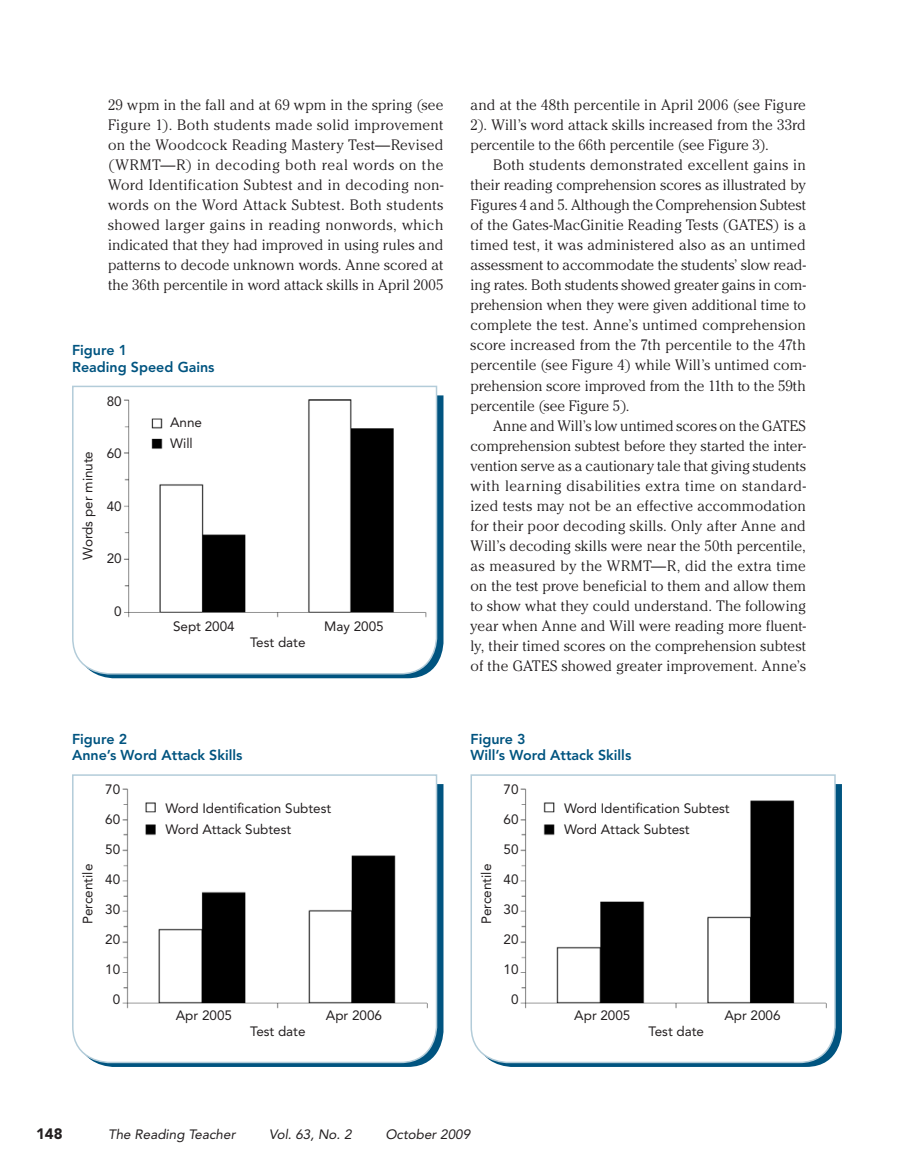
<style>
.page{position:relative;width:905px;height:1175px;background:#fff}
.page>*{position:absolute;margin:0;border:0;box-sizing:border-box;transform-origin:0 0}
.t1{font:300 15px/20.1px "Cheltenham Std";color:#231f20;text-align:justify}
.t2{font:900 15px "Avenir LT Std";color:#231f20}
.t3{font:800 14.25px/16.5px "Avenir LT Std";color:#005480}
.t4{font:13.5px/21px "Avenir LT Std";color:#231f20}
.t5{font:italic 13.5px "Avenir LT Std";color:#231f20}
</style>
<div class="page">
<svg style="left:98px;top:395px;width:345px;height:283px;fill:#005480"></svg>
<svg style="left:72px;top:385px;width:366px;height:290px"></svg>
<img style="left:108px;top:394px;width:322px;height:229px">
<svg style="left:97px;top:784px;width:346px;height:282px;fill:#005480"></svg>
<svg style="left:72px;top:774px;width:366px;height:289px"></svg>
<img style="left:108px;top:783px;width:322px;height:229px">
<svg style="left:495px;top:784px;width:347px;height:282px;fill:#005480"></svg>
<svg style="left:470px;top:774px;width:366px;height:289px"></svg>
<img style="left:506px;top:783px;width:323px;height:229px">
<p class="t1" style="left:108px;top:94px;width:337px">29 wpm in the fall and at 69 wpm in the spring (see Figure 1). Both students made solid improvement on the Woodcock Reading Mastery Test—Revised (WRMT—R) in decoding both real words on the Word Identification Subtest and in decoding non&shy;words on the Word Attack Subtest. Both students showed larger gains in reading nonwords, which indicated that they had improved in using rules and patterns to decode unknown words. Anne scored at the 36th percentile in word attack skills in April 2005</p>
<p class="t3" style="left:72px;top:342px;width:144px">Figure 1<br>Reading Speed Gains</p>
<p class="t4" style="left:107px;top:390px;width:16px">80</p>
<p class="t4" style="left:77px;top:559px;width:110px;rotate:-90deg">Words per minute</p>
<p class="t4" style="left:107px;top:443px;width:16px">60</p>
<p class="t4" style="left:107px;top:495px;width:16px">40</p>
<p class="t4" style="left:107px;top:548px;width:16px">20</p>
<p class="t4" style="left:114px;top:600px;width:9px">0</p>
<p class="t4" style="left:170px;top:412px;width:33px">Anne<br>Will</p>
<p class="t4" style="left:173px;top:616px;width:63px">Sept 2004</p>
<p class="t4" style="left:324px;top:616px;width:61px">May 2005</p>
<p class="t4" style="left:250px;top:632px;width:57px">Test date</p>
<p class="t3" style="left:72px;top:730px;width:172px">Figure 2<br>Anne’s Word Attack Skills</p>
<p class="t4" style="left:77px;top:924px;width:62px;rotate:-90deg">Percentile</p>
<p class="t4" style="left:105px;top:779px;width:16px">70</p>
<p class="t4" style="left:105px;top:809px;width:16px">60</p>
<p class="t4" style="left:105px;top:839px;width:16px">50</p>
<p class="t4" style="left:105px;top:869px;width:16px">40</p>
<p class="t4" style="left:105px;top:899px;width:16px">30</p>
<p class="t4" style="left:105px;top:929px;width:16px">20</p>
<p class="t4" style="left:105px;top:959px;width:16px">10</p>
<p class="t4" style="left:113px;top:989px;width:9px">0</p>
<p class="t4" style="left:166px;top:798px;width:167px">Word Identification Subtest<br>Word Attack Subtest</p>
<p class="t4" style="left:176px;top:1005px;width:58px">Apr 2005</p>
<p class="t4" style="left:326px;top:1005px;width:58px">Apr 2006</p>
<p class="t4" style="left:250px;top:1020px;width:57px">Test date</p>
<p class="t1" style="left:470px;top:94px;width:337px">and at the 48th percentile in April 2006 (see Figure 2). Will’s word attack skills increased from the 33rd percentile to the 66th percentile (see Figure 3).</p>
<p class="t1" style="left:470px;top:154px;width:337px;text-indent:22px">Both students demonstrated excellent gains in their reading comprehension scores as illustrated by Figures 4 and 5. Although the Comprehension Subtest of the Gates-MacGinitie Reading Tests (GATES) is a timed test, it was administered also as an untimed assessment to accommodate the students’ slow read&shy;ing rates. Both students showed greater gains in com&shy;prehension when they were given additional time to complete the test. Anne’s untimed comprehension score increased from the 7th percentile to the 47th percentile (see Figure 4) while Will’s untimed com&shy;prehension score improved from the 11th to the 59th percentile (see Figure 5).</p>
<p class="t1" style="left:470px;top:415px;width:337px;text-indent:22px">Anne and Will’s low untimed scores on the GATES comprehension subtest before they started the inter&shy;vention serve as a cautionary tale that giving students with learning disabilities extra time on standard&shy;ized tests may not be an effective accommodation for their poor decoding skills. Only after Anne and Will’s decoding skills were near the 50th percentile, as measured by the WRMT—R, did the extra time on the test prove beneficial to them and allow them to show what they could understand. The following year when Anne and Will were reading more fluent&shy;ly, their timed scores on the comprehension subtest of the GATES showed greater improvement. Anne’s</p>
<p class="t3" style="left:470px;top:730px;width:162px">Figure 3<br>Will’s Word Attack Skills</p>
<p class="t4" style="left:476px;top:924px;width:62px;rotate:-90deg">Percentile</p>
<p class="t4" style="left:503px;top:779px;width:16px">70</p>
<p class="t4" style="left:503px;top:809px;width:16px">60</p>
<p class="t4" style="left:503px;top:839px;width:16px">50</p>
<p class="t4" style="left:503px;top:869px;width:16px">40</p>
<p class="t4" style="left:503px;top:899px;width:16px">30</p>
<p class="t4" style="left:503px;top:929px;width:16px">20</p>
<p class="t4" style="left:503px;top:959px;width:16px">10</p>
<p class="t4" style="left:511px;top:989px;width:9px">0</p>
<p class="t4" style="left:564px;top:798px;width:167px">Word Identification Subtest<br>Word Attack Subtest</p>
<p class="t4" style="left:574px;top:1005px;width:58px">Apr 2005</p>
<p class="t4" style="left:724px;top:1005px;width:58px">Apr 2006</p>
<p class="t4" style="left:648px;top:1020px;width:57px">Test date</p>
<p class="t2" style="left:36px;top:1124px;width:28px">148</p>
<p class="t5" style="left:108px;top:1126px;width:129px">The Reading Teacher</p>
<p class="t5" style="left:269px;top:1126px;width:84px">Vol. 63, No. 2</p>
<p class="t5" style="left:385px;top:1126px;width:86px">October 2009</p>
</div>
